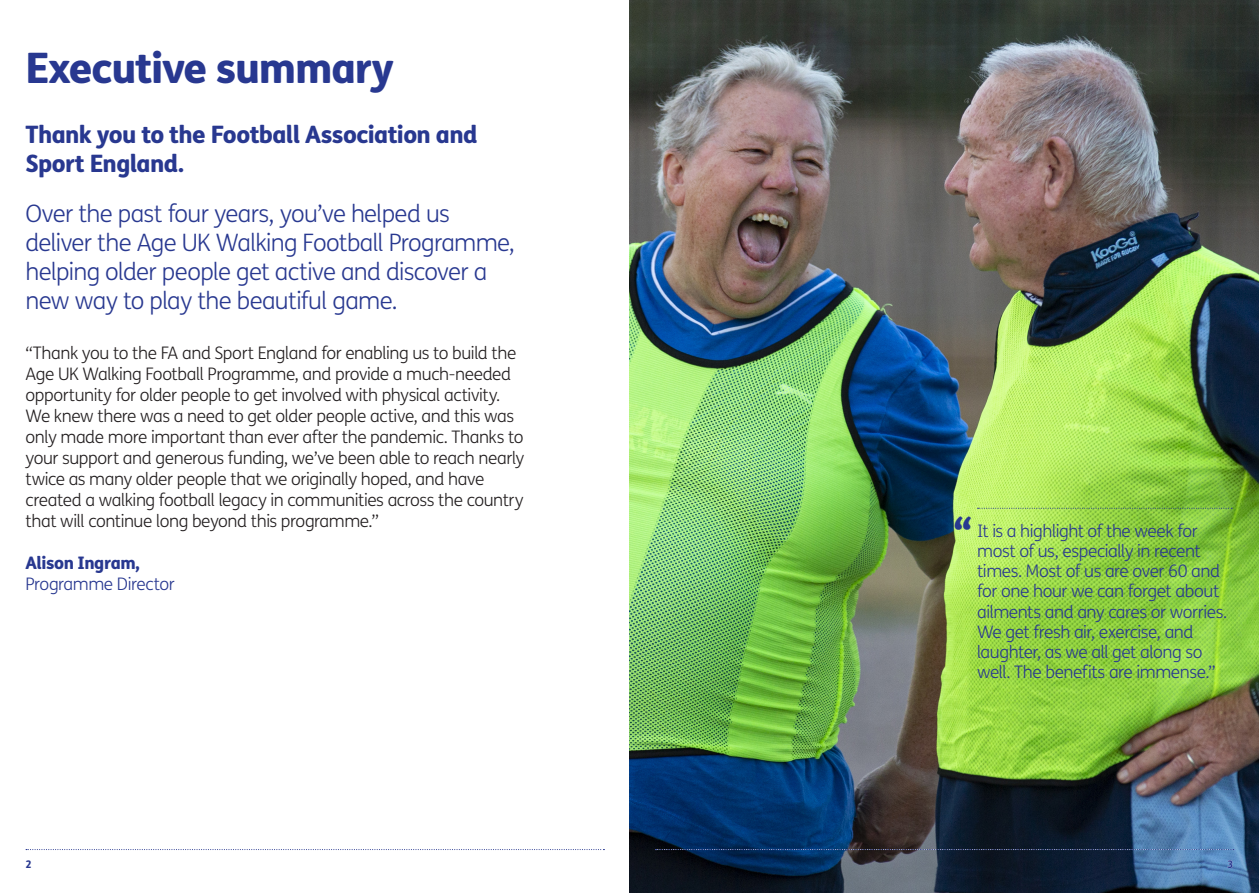
<style>
.page{position:relative;width:1259px;height:893px;background:#fff}
.page>*{position:absolute;margin:0;border:0;box-sizing:border-box;transform-origin:0 0}
.t1{font:800 42px "FS Me";letter-spacing:-.03em;color:#283890}
.Body_copy{font:800 37.5px "FS Me";color:#283890}
.Intro_Text_blue{font:300 24px/28.8px "FS Me";letter-spacing:-.03em;color:#283890}
.Intro_Text_blue-2{font:800 24px/28.8px "FS Me";letter-spacing:-.025em;color:#283890}
.Body_copy-2{font:300 17.25px/21px "FS Me";letter-spacing:-.025em;color:#231f20}
.Body_copy-3{font:300 17.25px/20.2px "FS Me";letter-spacing:-.025em;color:#283890}
.t2{font:800 10.5px "FS Me";color:#283890}
.s1{font-weight:800}
</style>
<div class="page">
<img style="left:629px;top:0;width:630px;height:893px">
<svg style="left:977px;top:508px;width:255px;height:1px"></svg>
<svg style="left:26px;top:849px;width:578px;height:1px"></svg>
<svg style="left:655px;top:849px;width:579px;height:1px"></svg>
<p class="t1" style="left:26px;top:35px;width:370px">Executive summary</p>
<p class="Intro_Text_blue-2" style="left:26px;top:119px;width:453px">Thank you to the Football Association and<br>Sport England.</p>
<p class="Intro_Text_blue" style="left:26px;top:199px;width:491px">Over the past four years, you’ve helped us deliver the Age UK Walking Football Programme, helping older people get active and discover a new way to play the beautiful game.</p>
<p class="Body_copy-2" style="left:26px;top:341px;width:500px">“Thank you to the FA and Sport England for enabling us to build the Age UK Walking Football Programme, and provide a much-needed opportunity for older people to get involved with physical activity.<br>We knew there was a need to get older people active, and this was only made more important than ever after the pandemic. Thanks to your support and generous funding, we’ve been able to reach nearly twice as many older people that we originally hoped, and have created a walking football legacy in communities across the country that will continue long beyond this programme.”</p>
<p class="Body_copy-3" style="left:26px;top:551px;width:151px;line-height:21px"><span class="s1">Alison Ingram,<br></span>Programme Director</p>
<p class="Body_copy" style="left:953px;top:501px;width:21px">“</p>
<p class="Body_copy-3" style="left:977px;top:520px;width:252px">It is a highlight of the week for most of us, especially in recent times. Most of us are over 60 and for one hour we can forget about ailments and any cares or worries.<br>We get fresh air, exercise, and laughter, as we all get along so well. The benefits are immense.”</p>
<p class="t2" style="left:26px;top:856px;width:8px">2</p>
<p class="t2" style="left:1227px;top:856px;width:8px">3</p>
</div>
